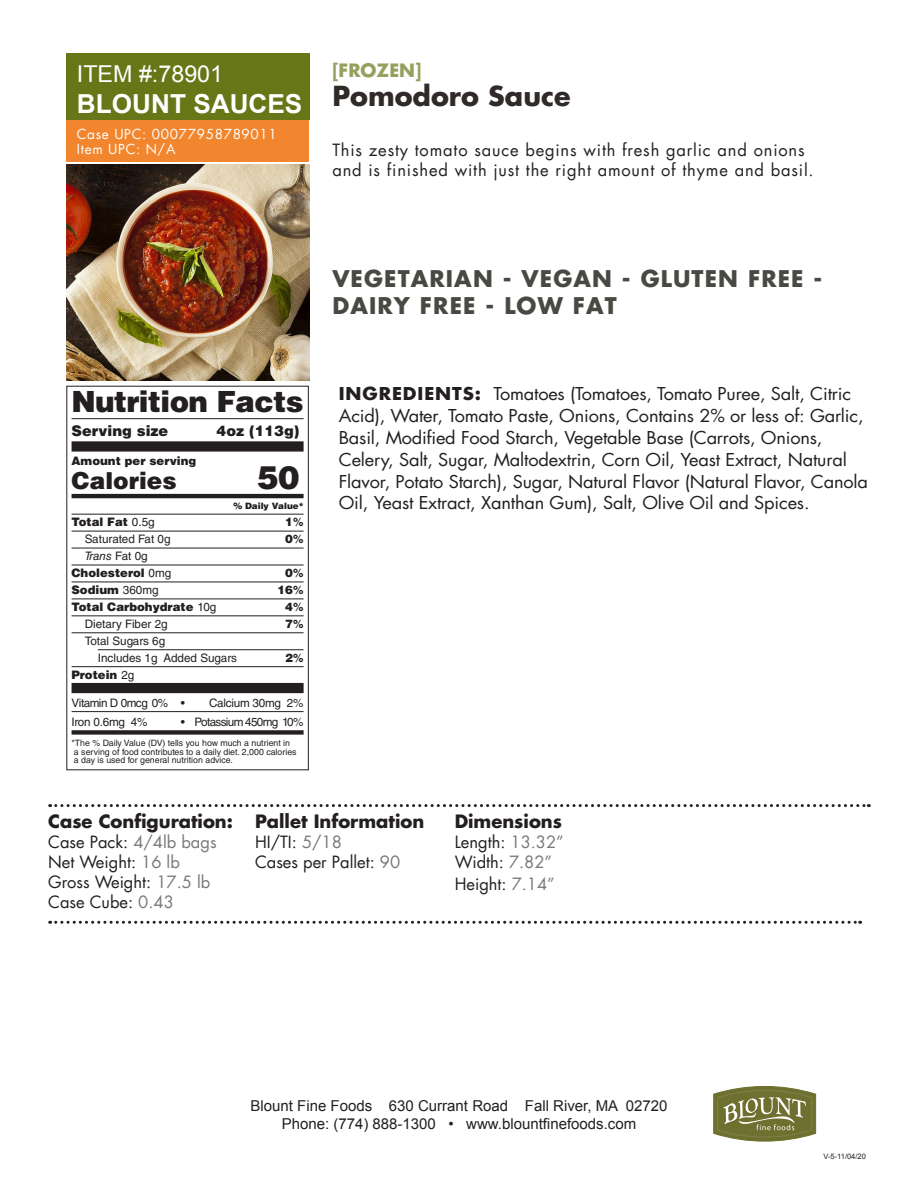
<style>
.page{position:relative;width:918px;height:1188px;background:#fff}
.page>*{position:absolute;margin:0;border:0;box-sizing:border-box;transform-origin:0 0}
.t1{font:900 32.1px "Helvetica LT Std";color:#231f20}
.t2{font:900 29.25px "Helvetica LT Std";letter-spacing:-.02em;color:#231f20}
.t3{font:700 27px "Futura";color:#302a28}
.t4{font:700 26.25px "Arial";color:#fff}
.t5{font:900 23.4px "Helvetica LT Std";color:#231f20}
.t6{font:23.25px "Arial";color:#fff}
.t7{font:700 22.5px/27px "Futura";letter-spacing:.05em;color:#494944}
.t8{font:700 18px "Futura";color:#231f20}
.t9{font:700 18px "Futura";color:#95a05e}
.t10{font:17.4px/21.9px "Futura";letter-spacing:-.01em;color:#231f20;scale:1.05 1}
.t11{font:16.5px/19.8px "Futura";color:#231f20}
.t12{font:16.5px/19.8px "Futura";letter-spacing:.05em;color:#231f20}
.t13{font:15px/18px "Arial";color:#231f20;text-align:center}
.t14{font:900 14.55px "Helvetica LT Std";color:#231f20}
.t15{font:13.5px/15px "Futura";letter-spacing:.05em;color:#fff}
.t16{font:900 11.7px/17px "Helvetica LT Std";color:#231f20}
.t17{font:11.7px/17px "Helvetica LT Std";color:#231f20}
.t18{font:11.7px "Helvetica LT Std";letter-spacing:-.02em;color:#231f20}
.t19{font:11.7px "Helvetica LT Std";letter-spacing:-.055em;color:#231f20}
.t20{font:11.7px "Helvetica LT Std";letter-spacing:-.04em;color:#231f20}
.t21{font:8.7px/8.7px "Helvetica LT Std";color:#231f20}
.t22{font:900 8.7px "Helvetica LT Std";color:#231f20}
.t23{font:7.5px "Arial";color:#231f20}
.s1{font-weight:400}
.s2{font-weight:700}
.s3{font-weight:400;font-style:italic}
.s4{color:#76787b}
</style>
<div class="page">
<div style="left:66px;top:54px;width:243px;height:66px;background:#677717"></div>
<img style="left:66px;top:164px;width:243px;height:216px">
<svg style="left:713px;top:1086px;width:103px;height:55px;background:#898c57"></svg>
<div style="left:66px;top:120px;width:243px;height:41px;background:#f1862e"></div>
<svg style="left:50px;top:804px;width:819px;height:3px"></svg>
<svg style="left:50px;top:921px;width:811px;height:3px"></svg>
<hr style="left:72px;top:418px;width:232px;height:1px;background:#231f20">
<div style="left:72px;top:441px;width:232px;height:11px;background:#231f20"></div>
<hr style="left:72px;top:494px;width:232px;height:4px;background:#231f20">
<hr style="left:72px;top:514px;width:232px;height:1px;background:#231f20">
<hr style="left:72px;top:531px;width:232px;height:1px;background:#231f20">
<hr style="left:72px;top:548px;width:232px;height:1px;background:#231f20">
<hr style="left:72px;top:565px;width:232px;height:1px;background:#231f20">
<hr style="left:72px;top:582px;width:232px;height:1px;background:#231f20">
<hr style="left:72px;top:599px;width:232px;height:1px;background:#231f20">
<hr style="left:72px;top:616px;width:232px;height:1px;background:#231f20">
<hr style="left:72px;top:633px;width:232px;height:1px;background:#231f20">
<hr style="left:98px;top:649px;width:206px;height:1px;background:#231f20">
<hr style="left:72px;top:666px;width:232px;height:1px;background:#231f20">
<div style="left:72px;top:683px;width:232px;height:10px;background:#231f20"></div>
<hr style="left:72px;top:711px;width:232px;height:1px;background:#231f20">
<div style="left:72px;top:730px;width:232px;height:5px;background:#231f20"></div>
<div style="left:66px;top:386px;width:243px;height:384px;border:1px solid #231f20"></div>
<h3 class="t6" style="left:77px;top:59px;width:148px">ITEM #:78901</h3>
<h3 class="t4" style="left:77px;top:86px;width:227px">BLOUNT SAUCES</h3>
<p class="t15" style="left:77px;top:126px;width:202px">Case UPC: 00077958789011<br>Item UPC: N/A</p>
<p class="t9" style="left:332px;top:57px;width:91px">[FROZEN]</p>
<h3 class="t3" style="left:332px;top:77px;width:240px">Pomodoro Sauce</h3>
<p class="t12" style="left:332px;top:140px;width:483px">This zesty tomato sauce begins with fresh garlic and onions and is finished with just the right amount of thyme and basil.</p>
<h2 class="t2" style="left:72px;top:382px;width:234px">Nutrition Facts</h2>
<p class="t14" style="left:72px;top:421px;width:98px">Serving size</p>
<p class="t14" style="left:217px;top:421px;width:84px">4oz (113g)</p>
<p class="t16" style="left:72px;top:452px;width:126px">Amount per serving</p>
<h3 class="t5" style="left:72px;top:465px;width:107px">Calories</h3>
<h1 class="t1" style="left:257px;top:456px;width:44px">50</h1>
<p class="t22" style="left:233px;top:500px;width:72px">% Daily Value*</p>
<p class="t16" style="left:72px;top:513px;width:85px">Total Fat <span class="s1">0.5g</span></p>
<p class="t16" style="left:285px;top:513px;width:20px">1<span class="s2">%</span></p>
<p class="t17" style="left:85px;top:530px;width:87px">Saturated Fat 0g</p>
<p class="t16" style="left:285px;top:530px;width:20px">0<span class="s2">%</span></p>
<p class="t16" style="left:72px;top:547px;width:101px;text-indent:13px"><span class="s3">Trans</span> <span class="s1">Fat 0g<br></span>Cholesterol <span class="s1">0mg</span></p>
<p class="t16" style="left:285px;top:564px;width:20px">0<span class="s2">%</span></p>
<p class="t16" style="left:72px;top:581px;width:89px">Sodium <span class="s1">360mg</span></p>
<p class="t16" style="left:278px;top:581px;width:27px">16<span class="s2">%</span></p>
<p class="t16" style="left:72px;top:598px;width:146px">Total Carbohydrate <span class="s1">10g</span></p>
<p class="t16" style="left:285px;top:598px;width:20px">4<span class="s2">%</span></p>
<p class="t17" style="left:85px;top:615px;width:85px">Dietary Fiber 2g</p>
<p class="t16" style="left:285px;top:615px;width:20px">7<span class="s2">%</span></p>
<p class="t17" style="left:98px;top:632px;width:141px;text-indent:-13px">Total Sugars 6g<br>Includes 1g Added Sugars</p>
<p class="t16" style="left:285px;top:649px;width:20px">2<span class="s2">%</span></p>
<p class="t16" style="left:72px;top:666px;width:64px">Protein <span class="s1">2g</span></p>
<p class="t20" style="left:72px;top:696px;width:115px">Vitamin D 0mcg 0% •</p>
<p class="t18" style="left:209px;top:696px;width:96px">Calcium 30mg 2%</p>
<p class="t18" style="left:72px;top:715px;width:77px">Iron 0.6mg 4%</p>
<p class="t19" style="left:181px;top:715px;width:124px">• Potassium 450mg 10%</p>
<p class="t21" style="left:72px;top:738px;width:227px">*The % Daily Value (DV) tells you how much a nutrient in a serving of food contributes to a daily diet. 2,000 calories a day is used for general nutrition advice.</p>
<p class="t7" style="left:332px;top:264px;width:492px">VEGETARIAN - VEGAN - GLUTEN FREE -<br>DAIRY FREE - LOW FAT</p>
<p class="t10" style="left:339px;top:383px;width:505px"><span class="s2">INGREDIENTS:</span> Tomatoes (Tomatoes, Tomato Puree, Salt, Citric Acid), Water, Tomato Paste, Onions, Contains 2% or less of: Garlic, Basil, Modified Food Starch, Vegetable Base (Carrots, Onions, Celery, Salt, Sugar, Maltodextrin, Corn Oil, Yeast Extract, Natural Flavor, Potato Starch), Sugar, Natural Flavor (Natural Flavor, Canola Oil, Yeast Extract, Xanthan Gum), Salt, Olive Oil and Spices.</p>
<p class="t8" style="left:48px;top:809px;width:186px">Case Configuration:</p>
<p class="t11" style="left:48px;top:832px;width:170px">Case Pack: <span class="s4">4/4lb bags<br></span>Net Weight: <span class="s4">16 lb<br></span>Gross Weight: <span class="s4">17.5 lb<br></span>Case Cube: <span class="s4">0.43</span></p>
<p class="t8" style="left:255px;top:809px;width:171px">Pallet Information</p>
<p class="t11" style="left:255px;top:832px;width:147px">HI/TI: <span class="s4">5/18<br></span>Cases per Pallet: <span class="s4">90</span></p>
<p class="t8" style="left:455px;top:809px;width:109px">Dimensions</p>
<p class="t11" style="left:455px;top:832px;width:111px">Length: <span class="s4">13.32”<br></span>Width: <span class="s4">7.82”</span></p>
<p class="t11" style="left:455px;top:873px;width:102px">Height: <span class="s4">7.14”</span></p>
<p class="t13" style="left:251px;top:1097px;width:418px">Blount Fine Foods 630 Currant Road Fall River, MA 02720<br>Phone: (774) 888-1300 • www.blountfinefoods.com</p>
<p class="t23" style="left:823px;top:1151px;width:44px">V-5-11/04/20</p>
</div>
